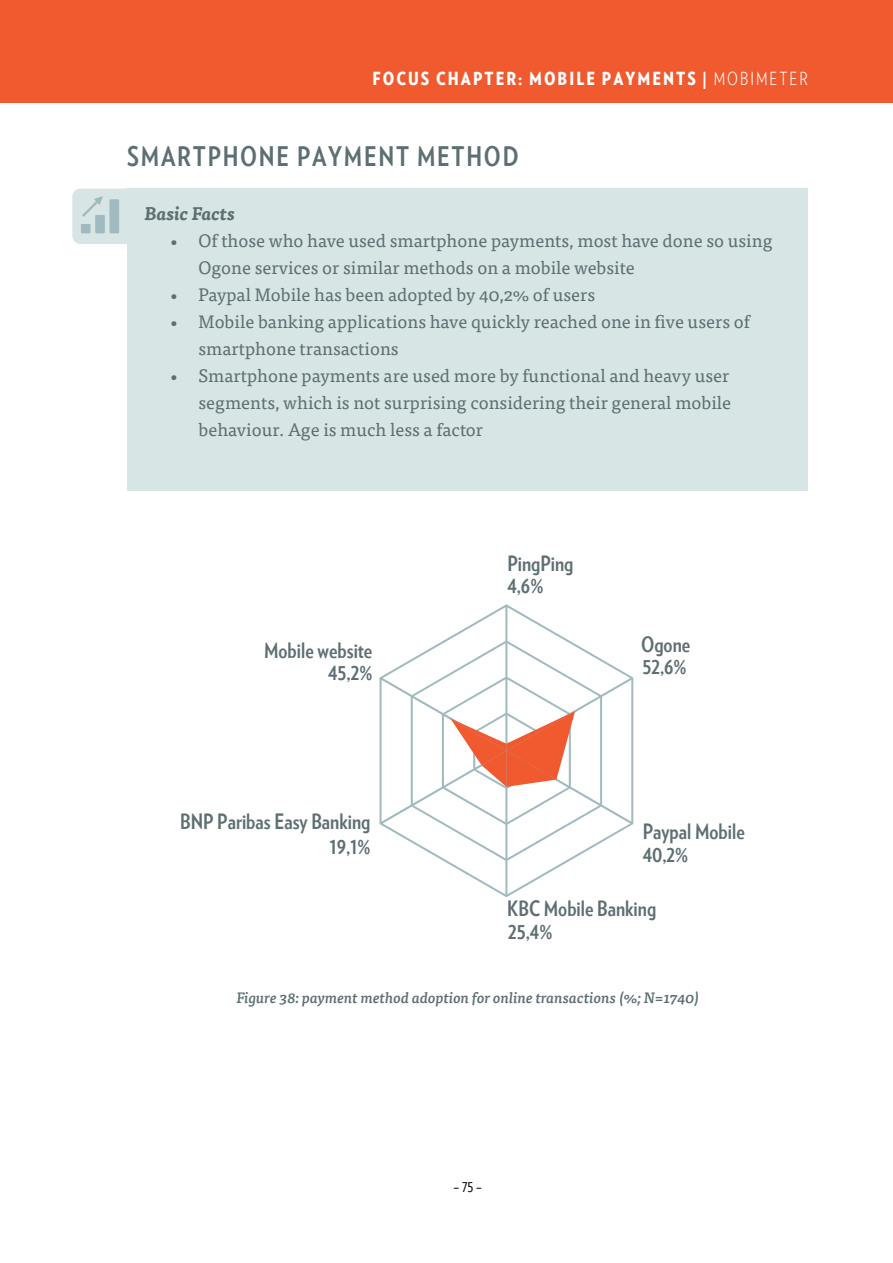
<style>
.page{position:relative;width:893px;height:1263px;background:#fff}
.page>*{position:absolute;margin:0;border:0;box-sizing:border-box;transform-origin:0 0}
.t1{font:700 27px "Verlag Condensed";letter-spacing:.065em;color:#5d6f73}
.t2{font:700 21.15px "Verlag Condensed";color:#5d6f73}
.t3{font:18px/27px "Tisa OT";color:#5d6f73}
.t4{font:900 18px "Verlag Condensed";letter-spacing:.115em;color:#fff}
.t5{font:italic 700 18px "Tisa OT";color:#5d6f73}
.t6{font:italic 500 15px "Tisa OT";color:#5d6f73}
.t7{font:15px "Verlag Condensed";color:#000}
.s1{font-weight:300}
</style>
<div class="page">
<div style="left:0;top:0;width:893px;height:103px;background:#f15a2f"></div>
<div style="left:128px;top:189px;width:680px;height:302px;background:#d8e5e5"></div>
<svg style="left:72px;top:189px;width:56px;height:55px;background:#ccdbdd"></svg>
<svg style="left:379px;top:604px;width:254px;height:293px"></svg>
<svg style="left:450px;top:711px;width:125px;height:76px"></svg>
<p class="t4" style="left:372px;top:65px;width:437px">FOCUS CHAPTER: MOBILE PAYMENTS | <span class="s1">MOBIMETER</span></p>
<h1 class="t1" style="left:127px;top:136px;width:393px">SMARTPHONE PAYMENT METHOD</h1>
<p class="t5" style="left:145px;top:202px;width:92px">Basic Facts</p>
<p class="t3" style="left:199px;top:227px;width:575px;text-indent:-30px">• Of those who have used smartphone payments, most have done so using<br>Ogone services or similar methods on a mobile website</p>
<p class="t3" style="left:169px;top:281px;width:428px">• Paypal Mobile has been adopted by 40,2% of users</p>
<p class="t3" style="left:199px;top:308px;width:553px;text-indent:-30px">• Mobile banking applications have quickly reached one in five users of smartphone transactions</p>
<p class="t3" style="left:199px;top:362px;width:534px;text-align:justify;text-indent:-30px">• Smartphone payments are used more by functional and heavy user segments, which is not surprising considering their general mobile behaviour. Age is much less a factor</p>
<p class="t2" style="left:507px;top:548px;width:68px">PingPing</p>
<p class="t2" style="left:264px;top:634px;width:110px">Mobile website</p>
<p class="t2" style="left:328px;top:656px;width:46px">45,2%</p>
<p class="t2" style="left:180px;top:805px;width:192px">BNP Paribas Easy Banking</p>
<p class="t2" style="left:330px;top:831px;width:42px">19,1%</p>
<p class="t2" style="left:507px;top:570px;width:38px">4,6%</p>
<p class="t2" style="left:641px;top:629px;width:51px">Ogone</p>
<p class="t2" style="left:642px;top:650px;width:46px">52,6%</p>
<p class="t2" style="left:643px;top:816px;width:104px">Paypal Mobile</p>
<p class="t2" style="left:643px;top:838px;width:47px">40,2%</p>
<p class="t2" style="left:507px;top:892px;width:150px">KBC Mobile Banking</p>
<p class="t2" style="left:508px;top:916px;width:46px">25,4%</p>
<p class="t6" style="left:236px;top:989px;width:464px">Figure 38: payment method adoption for online transactions (%; N=1740)</p>
<p class="t7" style="left:454px;top:1176px;width:30px">– 75 –</p>
</div>
